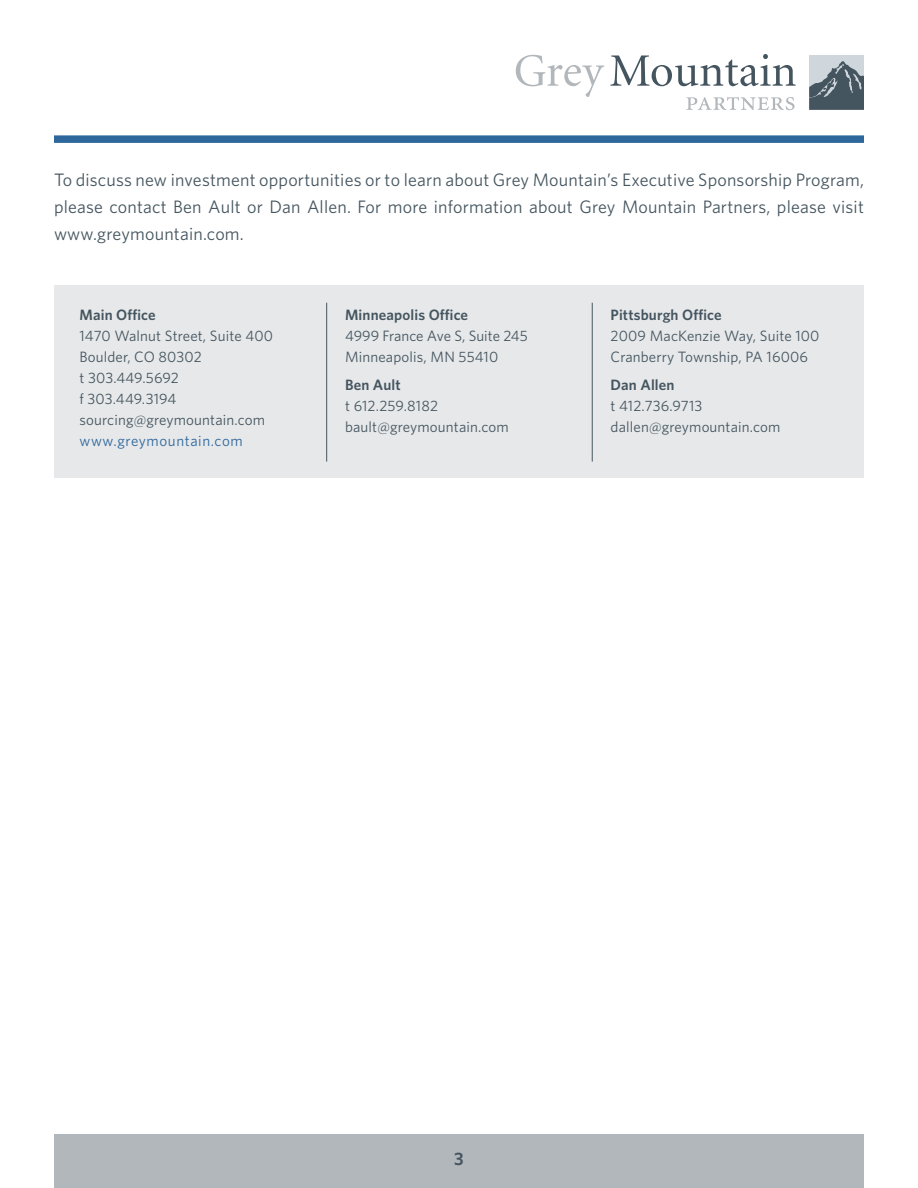
<style>
.page{position:relative;width:918px;height:1188px;background:#fff}
.page>*{position:absolute;margin:0;border:0;box-sizing:border-box;transform-origin:0 0}
.t1{font:18px/27px "Whitney";letter-spacing:.01em;color:#45555f;text-align:justify}
.t2{font:600 18px "Whitney";color:#45555f}
.t3{font:15px/21px "Whitney";letter-spacing:.01em;color:#45555f}
.s1{font-weight:600}
.s2{color:#2e679b}
</style>
<div class="page">
<div style="left:809px;top:56px;width:55px;height:54px;background:#cfd7dc"></div>
<svg style="left:809px;top:61px;width:55px;height:49px"></svg>
<svg style="left:516px;top:55px;width:88px;height:42px"></svg>
<svg style="left:610px;top:54px;width:186px;height:32px"></svg>
<svg style="left:686px;top:97px;width:109px;height:13px"></svg>
<div style="left:54px;top:135px;width:810px;height:8px;background:#2e679b"></div>
<div style="left:54px;top:1134px;width:810px;height:54px;background:#b2b7bb"></div>
<div style="left:54px;top:285px;width:810px;height:192px;background:#e6e8ea"></div>
<hr style="left:326px;top:303px;width:1px;height:159px;background:#45555f">
<hr style="left:592px;top:303px;width:1px;height:159px;background:#45555f">
<p class="t1" style="left:54px;top:165px;width:812px">To discuss new investment opportunities or to learn about Grey Mountain’s Executive Sponsorship Program, please contact Ben Ault or Dan Allen. For more information about Grey Mountain Partners, please visit www.greymountain.com.</p>
<p class="t3" style="left:80px;top:304px;width:195px"><span class="s1">Main Office<br></span>1470 Walnut Street, Suite 400<br>Boulder, CO 80302<br>t 303.449.5692<br>f 303.449.3194 sourcing@greymountain.com <span class="s2">www.greymountain.com</span></p>
<p class="t3" style="left:345px;top:304px;width:184px"><span class="s1">Minneapolis Office<br></span>4999 France Ave S, Suite 245<br>Minneapolis, MN 55410</p>
<p class="t3" style="left:345px;top:373px;width:165px"><span class="s1">Ben Ault<br></span>t 612.259.8182 bault@greymountain.com</p>
<p class="t3" style="left:611px;top:304px;width:210px"><span class="s1">Pittsburgh Office<br></span>2009 MacKenzie Way, Suite 100<br>Cranberry Township, PA 16006</p>
<p class="t3" style="left:611px;top:373px;width:171px"><span class="s1">Dan Allen<br></span>t 412.736.9713 dallen@greymountain.com</p>
<p class="t2" style="left:454px;top:1146px;width:11px">3</p>
</div>
